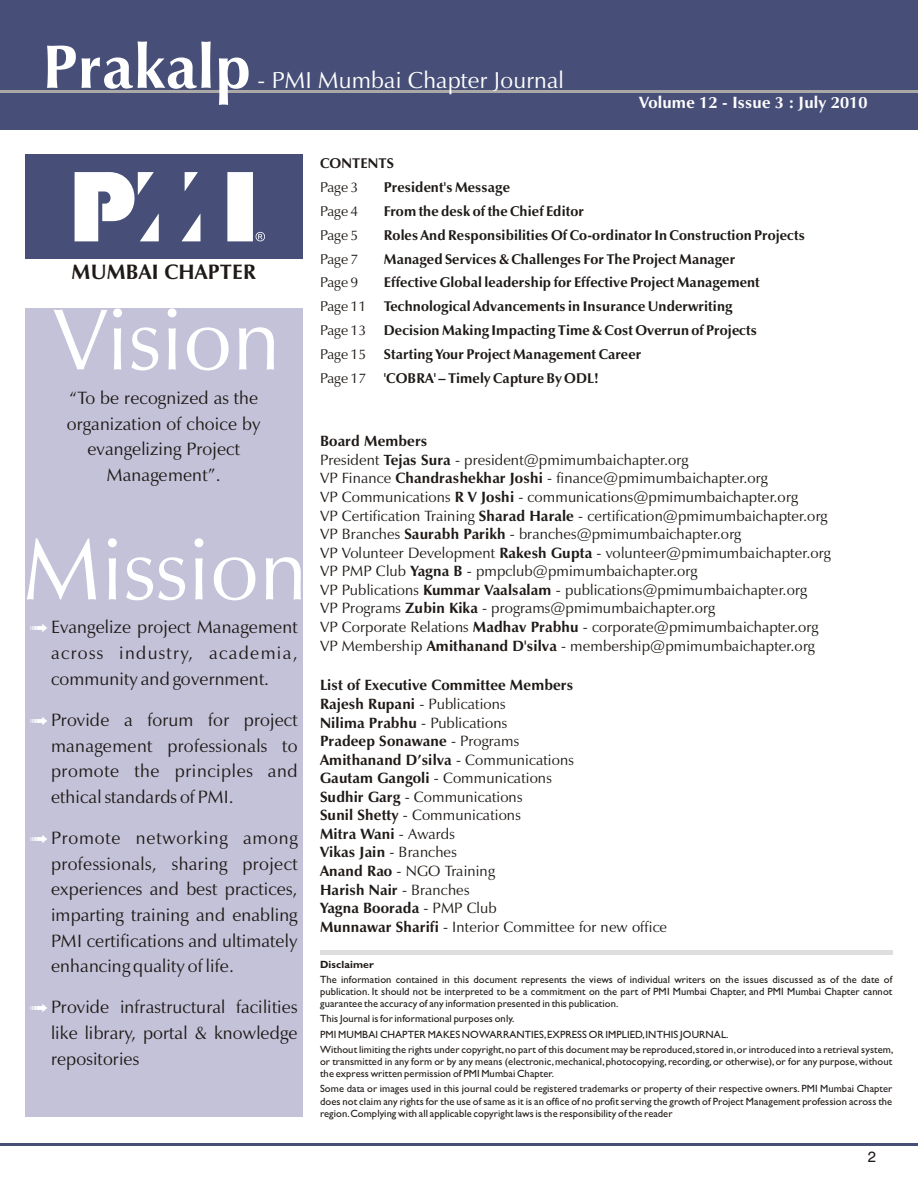
<style>
.page{position:relative;width:918px;height:1188px;background:#fff}
.page>*{position:absolute;margin:0;border:0;box-sizing:border-box;transform-origin:0 0}
.t1{font:700 62.1px "Zapf Humanist 601 BT";letter-spacing:.01em;color:#fff}
.t2{font:23.25px "Zapf Humanist 601 BT";letter-spacing:.01em;color:#fff}
.t3{font:700 21.15px "Zapf Humanist 601 BT";letter-spacing:.01em;color:#1f1a17}
.t4{font:18px/25.7px "Zapf Humanist 601 BT";letter-spacing:.015em;color:#1f1a17;text-align:justify}
.t5{font:700 16.5px "Zapf Humanist 601 BT";letter-spacing:.015em;color:#fff}
.t6{font:15px/18.6px "Zapf Humanist 601 BT";color:#1f1a17}
.t7{font:700 15px/18.6px "Zapf Humanist 601 BT";color:#1f1a17}
.t8{font:15px "Swiss 721 BT";color:#1f1a17}
.t9{font:700 14.25px/23.9px "Zapf Humanist 601 BT";color:#1f1a17}
.t10{font:14.25px "Zapf Humanist 601 BT";color:#1f1a17}
.t11{font:10.5px/12.1px "Gill Sans";color:#1f1a17;text-align:justify}
.t12{font:700 10.5px "Gill Sans";color:#1f1a17}
.s1{font-weight:400}
.s2{font-weight:700}
</style>
<div class="page">
<div style="left:0;top:0;width:918px;height:129px;background:#474f78"></div>
<hr style="left:0;top:1143px;width:918px;height:3px;background:#474f78">
<hr style="left:0;top:91px;width:918px;height:2px;background:#aba8a8">
<div style="left:25px;top:155px;width:277px;height:104px;background:#474f78"></div>
<svg style="left:75px;top:172px;width:190px;height:69px"></svg>
<div style="left:25px;top:308px;width:277px;height:809px;background:#c4c2d9"></div>
<svg style="left:54px;top:308px;width:220px;height:62px"></svg>
<svg style="left:27px;top:538px;width:274px;height:62px"></svg>
<div style="left:320px;top:950px;width:572px;height:5px;background:#dedede"></div>
<h1 class="t1" style="left:43px;top:41px;width:210px">Prakalp</h1>
<h2 class="t2" style="left:257px;top:70px;width:308px">- PMI Mumbai Chapter Journal</h2>
<h3 class="t5" style="left:639px;top:95px;width:230px">Volume 12 - Issue 3 : July 2010</h3>
<h3 class="t3" style="left:72px;top:263px;width:186px">MUMBAI CHAPTER</h3>
<h3 class="t4" style="left:67px;top:387px;width:195px;text-align:center">“To be recognized as the organization of choice by evangelizing Project<br>Management”.</h3>
<h3 class="t4" style="left:51px;top:616px;width:248px">Evangelize project Management across industry, academia, community and government.</h3>
<h3 class="t4" style="left:51px;top:708px;width:248px">Provide a forum for project management professionals to promote the principles and ethical standards of PMI.</h3>
<h3 class="t4" style="left:51px;top:827px;width:248px">Promote networking among professionals, sharing project experiences and best practices, imparting training and enabling PMI certifications and ultimately enhancing quality of life.</h3>
<h3 class="t4" style="left:51px;top:996px;width:248px">Provide infrastructural facilities like library, portal &amp; knowledge repositories</h3>
<h3 class="t9" style="left:320px;top:153px;width:75px">CONTENTS</h3>
<h3 class="t10" style="left:320px;top:181px;width:40px">Page 3</h3>
<h3 class="t9" style="left:384px;top:177px;width:128px">President's Message</h3>
<h3 class="t10" style="left:320px;top:205px;width:40px">Page 4</h3>
<h3 class="t9" style="left:384px;top:200px;width:201px">From the desk of the Chief Editor</h3>
<h3 class="t10" style="left:320px;top:229px;width:40px">Page 5</h3>
<h3 class="t9" style="left:384px;top:224px;width:423px">Roles And Responsibilities Of Co-ordinator In Construction Projects</h3>
<h3 class="t10" style="left:320px;top:253px;width:40px">Page 7</h3>
<h3 class="t9" style="left:384px;top:248px;width:353px">Managed Services &amp; Challenges For The Project Manager</h3>
<h3 class="t10" style="left:320px;top:277px;width:40px">Page 9</h3>
<p class="t9" style="left:320px;top:272px;width:441px;text-indent:64px">Effective Global leadership for Effective Project Management <span class="s1">Page 11</span> Technological Advancements in Insurance Underwriting <span class="s1">Page 13</span> Decision Making Impacting Time &amp; Cost Overrun of Projects <span class="s1">Page 15</span> Starting Your Project Management Career<br><span class="s1">Page 17</span> 'COBRA' – Timely Capture By ODL!</p>
<p class="t6" style="left:320px;top:433px;width:512px"><span class="s2">Board Members<br></span>President <span class="s2">Tejas Sura</span> - president@pmimumbaichapter.org<br>VP Finance <span class="s2">Chandrashekhar Joshi</span> - finance@pmimumbaichapter.org<br>VP Communications <span class="s2">R V Joshi</span> - communications@pmimumbaichapter.org<br>VP Certification Training <span class="s2">Sharad Harale</span> - certification@pmimumbaichapter.org VP Branches <span class="s2">Saurabh Parikh</span> - branches@pmimumbaichapter.org<br>VP Volunteer Development <span class="s2">Rakesh Gupta</span> - volunteer@pmimumbaichapter.org VP PMP Club <span class="s2">Yagna B</span> - pmpclub@pmimumbaichapter.org<br>VP Publications <span class="s2">Kummar Vaalsalam</span> - publications@pmimumbaichapter.org<br>VP Programs <span class="s2">Zubin Kika</span> - programs@pmimumbaichapter.org<br>VP Corporate Relations <span class="s2">Madhav Prabhu</span> - corporate@pmimumbaichapter.org VP Membership <span class="s2">Amithanand D'silva</span> - membership@pmimumbaichapter.org</p>
<p class="t7" style="left:320px;top:677px;width:349px">List of Executive Committee Members<br>Rajesh Rupani <span class="s1">- Publications<br></span>Nilima Prabhu <span class="s1">- Publications<br></span>Pradeep Sonawane <span class="s1">- Programs<br></span>Amithanand D’silva <span class="s1">- Communications<br></span>Gautam Gangoli <span class="s1">- Communications<br></span>Sudhir Garg <span class="s1">- Communications<br></span>Sunil Shetty <span class="s1">- Communications<br></span>Mitra Wani <span class="s1">- Awards<br></span>Vikas Jain <span class="s1">- Branches<br></span>Anand Rao <span class="s1">- NGO Training<br></span>Harish Nair <span class="s1">- Branches<br></span>Yagna Boorada <span class="s1">- PMP Club<br></span>Munnawar Sharifi <span class="s1">- Interior Committee for new office</span></p>
<p class="t12" style="left:320px;top:960px;width:55px">Disclaimer</p>
<p class="t11" style="left:320px;top:974px;width:574px">The information contained in this document represents the views of individual writers on the issues discussed as of the date of publication. It should not be interpreted to be a commitment on the part of PMI Mumbai Chapter, and PMI Mumbai Chapter cannot guarantee the accuracy of any information presented in this publication.</p>
<p class="t11" style="left:320px;top:1012px;width:575px;line-height:15.1px;text-align:left">This Journal is for informational purposes only.<br>PMI MUMBAI CHAPTER MAKES NO WARRANTIES,EXPRESS OR IMPLIED,IN THIS JOURNAL.<br>Without limiting the rights under copyright,no part of this document may be reproduced,stored in,or introduced into a retrieval system,</p>
<p class="t11" style="left:320px;top:1056px;width:574px">or transmitted in any form or by any means (electronic,mechanical,photocopying,recording,or otherwise),or for any purpose,without the express written permission of PMI Mumbai Chapter.</p>
<p class="t11" style="left:320px;top:1084px;width:574px">Some data or images used in this journal could be registered trademarks or property of their respective owners. PMI Mumbai Chapter does not claim any rights for the use of same as it is an office of no profit serving the growth of Project Management profession across the region.Complying with all applicable copyright laws is the responsibility of the reader</p>
<h3 class="t8" style="left:868px;top:1151px;width:10px">2</h3>
</div>
